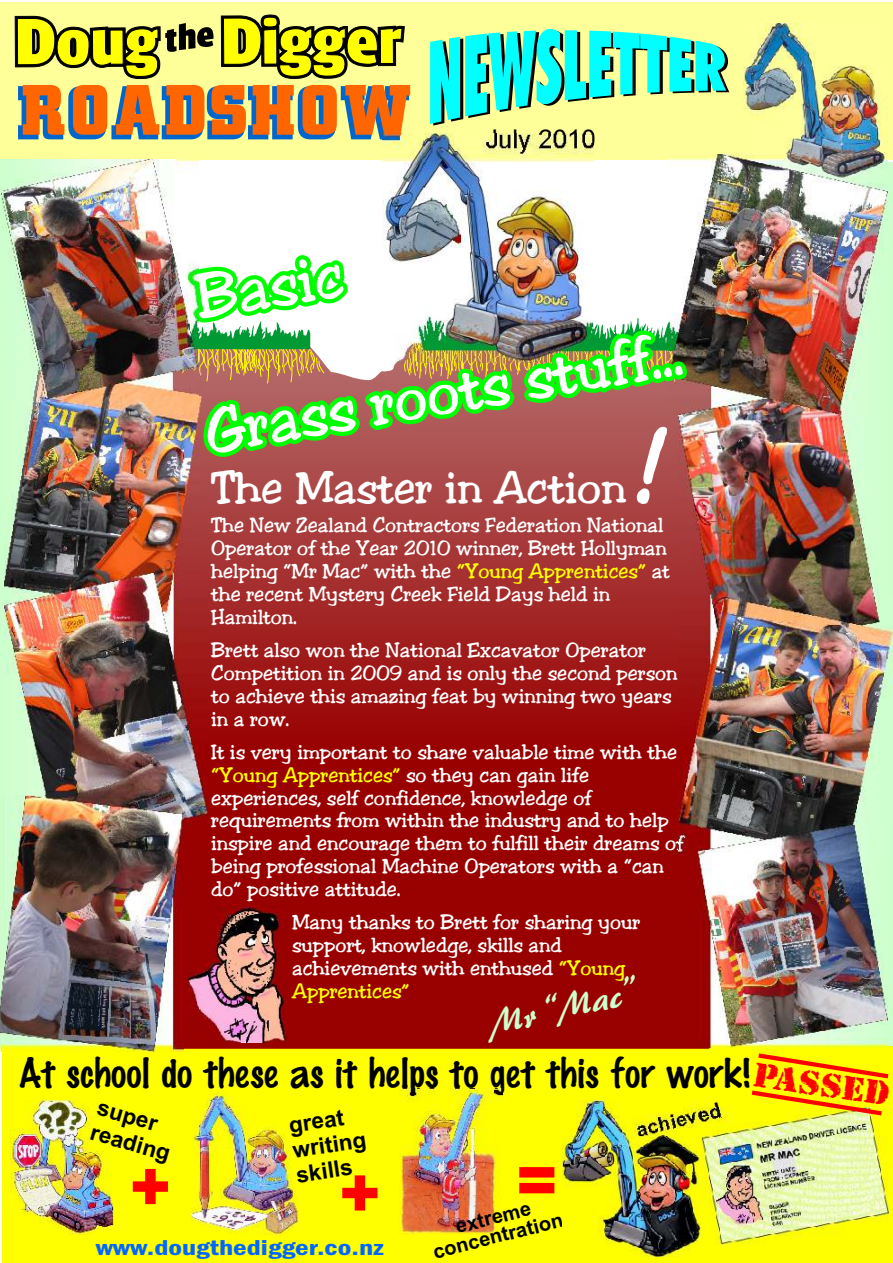
<style>
.page{position:relative;width:893px;height:1263px;background:#fff}
.page>*{position:absolute;margin:0;border:0;box-sizing:border-box;transform-origin:0 0}
.t1{font:900 65.85px "Arial";color:#f00}
.t2{font:63px "Jester";color:#fff}
.t3{font:62.4px "Jester";color:#fff}
.t4{font:45.75px "Jester";color:#fff}
.t5{font:42px "Marking Pen";color:#000}
.t6{font:36px "Brush 445 BT";color:#cfc}
.t7{font:36px "Rubber Stamp Let Plain";color:#f00}
.t8{font:25.8px "Arial";color:#000}
.t9{font:700 22.65px/25.3px "Arial";color:#000}
.t10{font:600 condensed 22.35px "Franklin Gothic";color:#06f;scale:1.33 1}
.t11{font:21px/23px "Jester";color:#fff}
.t12{font:700 20.1px/19px "Arial";color:#000;text-align:center}
.s1{color:#ff0}
</style>
<div class="page">
<div style="left:0;top:2px;width:893px;height:158px;background:#ff9"></div>
<svg style="left:18px;top:85px;width:392px;height:54px"></svg>
<svg style="left:221px;top:15px;width:184px;height:64px"></svg>
<svg style="left:15px;top:16px;width:199px;height:63px"></svg>
<svg style="left:430px;top:29px;width:299px;height:97px"></svg>
<div style="left:716px;top:162px;width:177px;height:889px;background:#cdffcd"></div>
<div style="left:2px;top:1046px;width:890px;height:217px;background:#ff0"></div>
<img style="left:399px;top:1088px;width:103px;height:147px">
<img style="left:10px;top:1100px;width:103px;height:135px">
<img style="left:191px;top:1092px;width:108px;height:144px">
<img style="left:562px;top:1101px;width:139px;height:156px">
<img style="left:701px;top:1107px;width:187px;height:137px">
<svg style="left:758px;top:1051px;width:135px;height:30px"></svg>
<svg style="left:747px;top:1090px;width:139px;height:28px"></svg>
<img style="left:744px;top:23px;width:144px;height:132px">
<svg style="left:183px;top:384px;width:526px;height:665px;background:#9e1414"></svg>
<img style="left:189px;top:905px;width:97px;height:137px">
<img style="left:5px;top:384px;width:197px;height:189px">
<img style="left:4px;top:573px;width:203px;height:275px">
<img style="left:0;top:796px;width:183px;height:256px">
<img style="left:678px;top:415px;width:201px;height:236px">
<img style="left:679px;top:597px;width:214px;height:259px">
<img style="left:697px;top:824px;width:191px;height:224px">
<svg style="left:199px;top:255px;width:149px;height:129px"></svg>
<img style="left:1px;top:159px;width:198px;height:242px">
<svg style="left:594px;top:318px;width:74px;height:12px"></svg>
<img style="left:382px;top:133px;width:212px;height:197px">
<img style="left:668px;top:155px;width:220px;height:260px">
<img style="left:203px;top:330px;width:484px;height:127px">
<svg style="left:635px;top:425px;width:33px;height:80px;background:#ac4e4e"></svg>
<p class="t8" style="left:485px;top:130px;width:112px">July 2010</p>
<h2 class="t2" style="left:190px;top:261px;width:150px;rotate:-9deg">Basic</h2>
<h3 class="t3" style="left:199px;top:394px;width:484px;rotate:-9deg">Grass roots stuff...</h3>
<h3 class="t4" style="left:211px;top:461px;width:416px">The Master in Action</h3>
<p class="t11" style="left:211px;top:514px;width:460px">The New Zealand Contractors Federation National Operator of the Year 2010 winner, Brett Hollyman helping “Mr Mac” with the <span class="s1">“Young Apprentices”</span> at the recent Mystery Creek Field Days held in Hamilton.</p>
<p class="t11" style="left:211px;top:639px;width:468px">Brett also won the National Excavator Operator Competition in 2009 and is only the second person to achieve this amazing feat by winning two years in a row.</p>
<p class="t11" style="left:211px;top:741px;width:473px">It is very important to share valuable time with the <span class="s1">“Young Apprentices”</span> so they can gain life experiences, self confidence, knowledge of requirements from within the industry and to help inspire and encourage them to fulfill their dreams of being professional Machine Operators with a “can do” positive attitude.</p>
<p class="t11" style="left:292px;top:911px;width:350px">Many thanks to Brett for sharing your support, knowledge, skills and achievements with enthused <span class="s1">“Young<br>Apprentices”</span></p>
<h3 class="t6" style="left:490px;top:1011px;width:151px;rotate:-13deg">Mr “Mac”</h3>
<h3 class="t5" style="left:19px;top:1049px;width:734px">At school do these as it helps to get this for work!</h3>
<p class="t9" style="left:101px;top:1096px;width:84px;rotate:16deg">super reading</p>
<p class="t9" style="left:287px;top:1114px;width:76px;rotate:-8deg">great writing skills</p>
<p class="t12" style="left:427px;top:1226px;width:135px;rotate:-14deg">extreme concentration</p>
<h3 class="t7" style="left:757px;top:1054px;width:138px;rotate:8deg">PASSED</h3>
<h1 class="t1" style="left:127px;top:1208px;width:45px;rotate:-90deg">+</h1>
<h1 class="t1" style="left:336px;top:1214px;width:45px;rotate:-90deg">+</h1>
<h1 class="t1" style="left:558px;top:1204px;width:45px;rotate:-180deg">=</h1>
<p class="t10" style="left:96px;top:1239px;width:218px">www.dougthedigger.co.nz</p>
</div>
